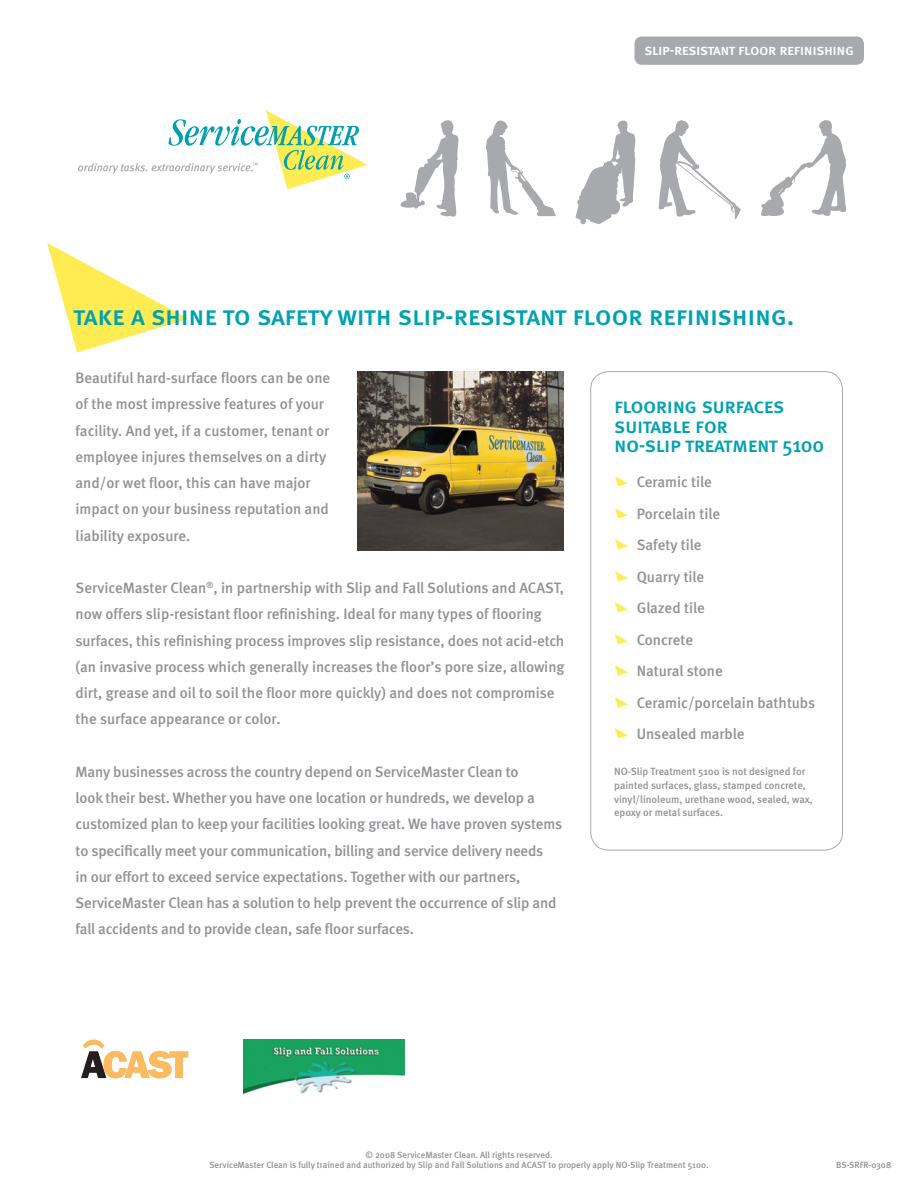
<style>
.page{position:relative;width:918px;height:1188px;background:#fff}
.page>*{position:absolute;margin:0;border:0;box-sizing:border-box;transform-origin:0 0}
.t1{font:27px "Meta Medium Caps";letter-spacing:-.01em;color:#00a2b1}
.t2{font:21px/19.5px "Meta Medium Caps";letter-spacing:-.02em;color:#00a2b1}
.t3{font:500 15px/26.2px "Meta";letter-spacing:-.01em;color:#919295}
.t4{font:15px "Meta Medium Caps";letter-spacing:-.025em;color:#fff}
.t5{font:500 10.5px/13.5px "Meta";color:#919295}
.t6{font:500 9px/10.8px "Meta";color:#919295;text-align:center}
.s1{font-family:"SVM Triangle";font-weight:400;color:#ffeb52}
</style>
<div class="page">
<div style="left:635px;top:36px;width:229px;height:29px;background:#a8a9ad;border-radius:8px"></div>
<svg style="left:47px;top:243px;width:141px;height:110px"></svg>
<svg style="left:78px;top:110px;width:289px;height:79px"></svg>
<div style="left:590px;top:371px;width:253px;height:479px;border:1px solid #a8a9ad;border-radius:18px"></div>
<svg style="left:400px;top:120px;width:58px;height:97px"></svg>
<svg style="left:486px;top:120px;width:70px;height:96px"></svg>
<svg style="left:658px;top:120px;width:83px;height:99px"></svg>
<svg style="left:761px;top:120px;width:85px;height:96px"></svg>
<svg style="left:575px;top:120px;width:61px;height:104px"></svg>
<svg style="left:81px;top:1040px;width:107px;height:38px"></svg>
<img style="left:243px;top:1040px;width:162px;height:54px">
<img style="left:357px;top:372px;width:207px;height:179px">
<p class="t4" style="left:644px;top:41px;width:211px">slip-resistant floor refinishing</p>
<h1 class="t1" style="left:73px;top:300px;width:722px">take a shine to safety with slip-resistant floor refinishing.</h1>
<p class="t3" style="left:76px;top:365px;width:256px">Beautiful hard-surface floors can be one of the most impressive features of your facility. And yet, if a customer, tenant or employee injures themselves on a dirty and/or wet floor, this can have major impact on your business reputation and liability exposure.</p>
<p class="t3" style="left:76px;top:575px;width:490px">ServiceMaster Clean<sup>®</sup>, in partnership with Slip and Fall Solutions and ACAST, now offers slip-resistant floor refinishing. Ideal for many types of flooring surfaces, this refinishing process improves slip resistance, does not acid-etch (an invasive process which generally increases the floor’s pore size, allowing dirt, grease and oil to soil the floor more quickly) and does not compromise the surface appearance or color.</p>
<p class="t3" style="left:76px;top:758px;width:488px">Many businesses across the country depend on ServiceMaster Clean to<br>look their best. Whether you have one location or hundreds, we develop a customized plan to keep your facilities looking great. We have proven systems to specifically meet your communication, billing and service delivery needs<br>in our effort to exceed service expectations. Together with our partners, ServiceMaster Clean has a solution to help prevent the occurrence of slip and fall accidents and to provide clean, safe floor surfaces.</p>
<h2 class="t2" style="left:614px;top:396px;width:211px">flooring surfaces suitable for<br>no-slip treatment 5100</h2>
<p class="t3" style="left:614px;top:469px;width:99px"><span class="s1">•</span> Ceramic tile</p>
<p class="t3" style="left:614px;top:501px;width:107px"><span class="s1">•</span> Porcelain tile</p>
<p class="t3" style="left:614px;top:532px;width:89px"><span class="s1">•</span> Safety tile</p>
<p class="t3" style="left:614px;top:564px;width:92px"><span class="s1">•</span> Quarry tile</p>
<p class="t3" style="left:614px;top:595px;width:92px"><span class="s1">•</span> Glazed tile</p>
<p class="t3" style="left:614px;top:627px;width:80px"><span class="s1">•</span> Concrete</p>
<p class="t3" style="left:614px;top:658px;width:110px"><span class="s1">•</span> Natural stone</p>
<p class="t3" style="left:614px;top:690px;width:203px"><span class="s1">•</span> Ceramic/porcelain bathtubs</p>
<p class="t3" style="left:614px;top:721px;width:132px"><span class="s1">•</span> Unsealed marble</p>
<p class="t5" style="left:614px;top:765px;width:200px">NO-Slip Treatment 5100 is not designed for painted surfaces, glass, stamped concrete, vinyl/linoleum, urethane wood, sealed, wax, epoxy or metal surfaces.</p>
<p class="t6" style="left:209px;top:1149px;width:501px">© 2008 ServiceMaster Clean. All rights reserved.<br>ServiceMaster Clean is fully trained and authorized by Slip and Fall Solutions and ACAST to properly apply NO-Slip Treatment 5100.</p>
<p class="t6" style="left:836px;top:1160px;width:57px">BS-SRFR-0308</p>
</div>
